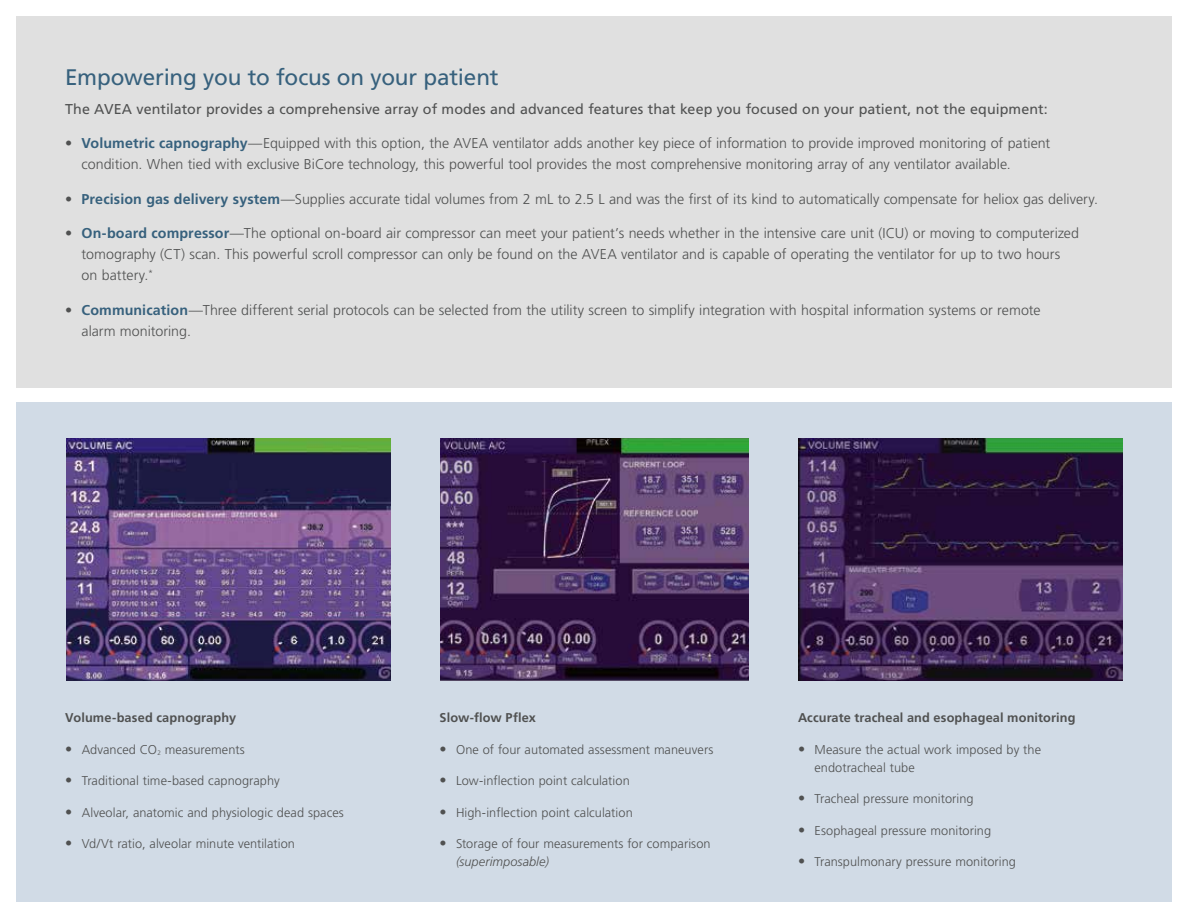
<style>
.page{position:relative;width:1188px;height:918px;background:#fff}
.page>*{position:absolute;margin:0;border:0;box-sizing:border-box;transform-origin:0 0}
.t1{font:22.5px "Frutiger LT Std";letter-spacing:-.01em;color:#37617d}
.t2{font:300 14.25px/21px "Frutiger LT Std";color:#505151}
.t3{font:14.25px "Frutiger LT Std";letter-spacing:.005em;color:#505151}
.t4{font:300 12.75px/18px "Frutiger LT Std";letter-spacing:.005em;color:#505151}
.t5{font:700 12.75px "Frutiger LT Std";letter-spacing:.01em;color:#505151}
.s1{font-weight:700;color:#37617d}
.s2{font-size:14.25px}
.s3{font-style:italic}
</style>
<div class="page">
<div style="left:16px;top:402px;width:1156px;height:500px;background:#d1dbe6"></div>
<div style="left:16px;top:16px;width:1156px;height:371px;background:#e0e0e0"></div>
<img style="left:67px;top:438px;width:323px;height:242px">
<img style="left:440px;top:439px;width:308px;height:241px">
<img style="left:798px;top:438px;width:325px;height:242px">
<h1 class="t1" style="left:65px;top:64px;width:435px">Empowering you to focus on your patient</h1>
<p class="t3" style="left:65px;top:101px;width:984px">The AVEA ventilator provides a comprehensive array of modes and advanced features that keep you focused on your patient, not the equipment:</p>
<p class="t2" style="left:82px;top:133px;width:970px;text-indent:-17px">• <span class="s1">Volumetric capnography</span>—Equipped with this option, the AVEA ventilator adds another key piece of information to provide improved monitoring of patient condition. When tied with exclusive BiCore technology, this powerful tool provides the most comprehensive monitoring array of any ventilator available.</p>
<p class="t2" style="left:65px;top:189px;width:1034px">• <span class="s1">Precision gas delivery system</span>—Supplies accurate tidal volumes from 2 mL to 2.5 L and was the first of its kind to automatically compensate for heliox gas delivery.</p>
<p class="t2" style="left:82px;top:223px;width:999px;text-indent:-17px">• <span class="s1">On-board compressor</span>—The optional on-board air compressor can meet your patient’s needs whether in the intensive care unit (ICU) or moving to computerized tomography (CT) scan. This powerful scroll compressor can only be found on the AVEA ventilator and is capable of operating the ventilator for up to two hours on battery.<sup>*</sup></p>
<p class="t2" style="left:82px;top:300px;width:961px;text-indent:-17px">• <span class="s1">Communication</span>—Three different serial protocols can be selected from the utility screen to simplify integration with hospital information systems or remote alarm monitoring.</p>
<p class="t5" style="left:65px;top:710px;width:172px">Volume-based capnography</p>
<p class="t4" style="left:65px;top:740px;width:181px"><span class="s2">•</span> Advanced CO<sub>2</sub> measurements</p>
<p class="t4" style="left:65px;top:772px;width:216px"><span class="s2">•</span> Traditional time-based capnography</p>
<p class="t4" style="left:65px;top:803px;width:280px"><span class="s2">•</span> Alveolar, anatomic and physiologic dead spaces</p>
<p class="t4" style="left:65px;top:835px;width:231px"><span class="s2">•</span> Vd/Vt ratio, alveolar minute ventilation</p>
<p class="t5" style="left:440px;top:710px;width:98px">Slow-flow Pflex</p>
<p class="t4" style="left:440px;top:740px;width:275px"><span class="s2">•</span> One of four automated assessment maneuvers</p>
<p class="t4" style="left:440px;top:772px;width:192px"><span class="s2">•</span> Low-inflection point calculation</p>
<p class="t4" style="left:440px;top:803px;width:195px"><span class="s2">•</span> High-inflection point calculation</p>
<p class="t4" style="left:456px;top:835px;width:256px;text-indent:-17px"><span class="s2">•</span> Storage of four measurements for comparison <span class="s3">(superimposable)</span></p>
<p class="t5" style="left:798px;top:710px;width:279px">Accurate tracheal and esophageal monitoring</p>
<p class="t4" style="left:815px;top:740px;width:228px;text-indent:-17px"><span class="s2">•</span> Measure the actual work imposed by the endotracheal tube</p>
<p class="t4" style="left:798px;top:790px;width:177px"><span class="s2">•</span> Tracheal pressure monitoring</p>
<p class="t4" style="left:798px;top:821px;width:195px"><span class="s2">•</span> Esophageal pressure monitoring</p>
<p class="t4" style="left:798px;top:853px;width:219px"><span class="s2">•</span> Transpulmonary pressure monitoring</p>
</div>
